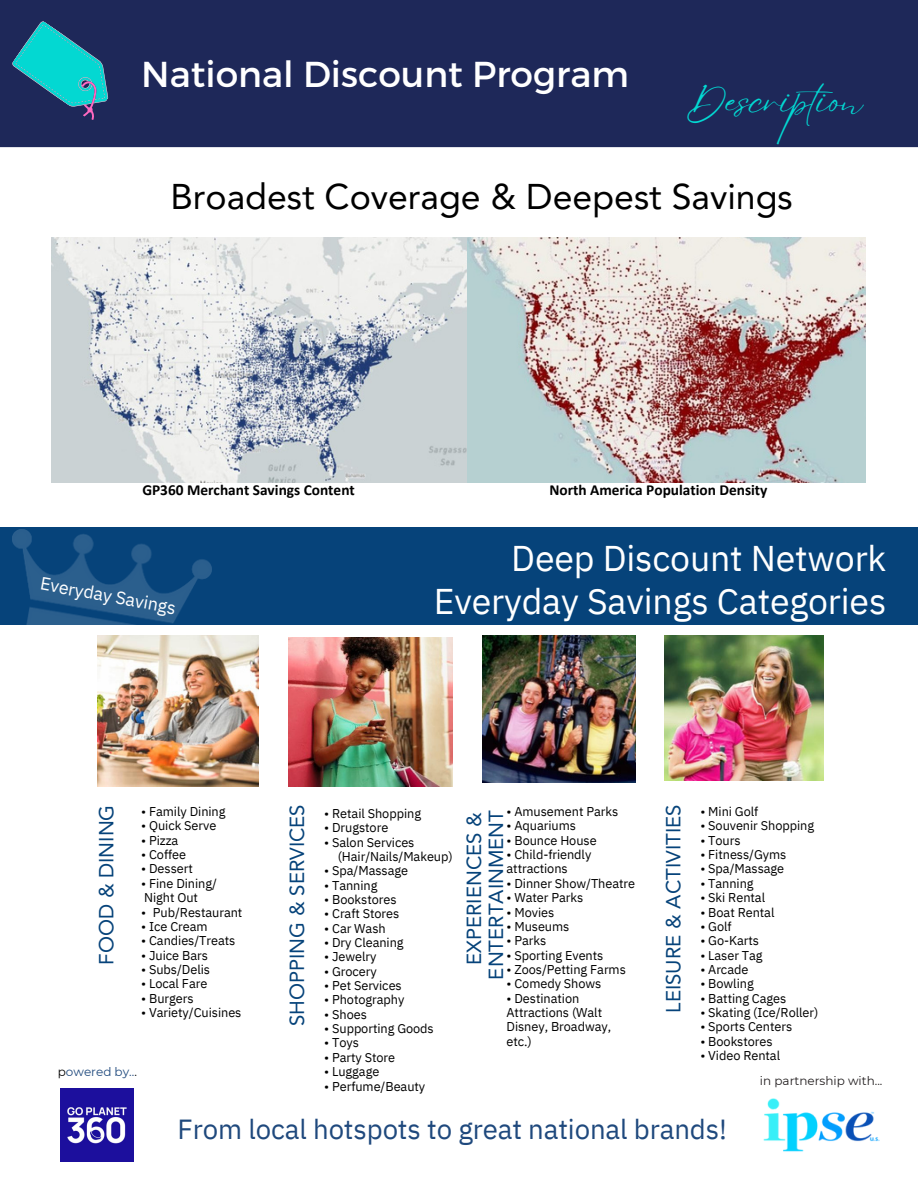
<style>
.page{position:relative;width:918px;height:1188px;background:#fff}
.page>*{position:absolute;margin:0;border:0;box-sizing:border-box;transform-origin:0 0}
.t1{font:38.1px "Eyesome Script";color:#03d8d2}
.t2{font:36px "Montserrat";color:#fff}
.t3{font:35.7px/42px "IBM Plex Sans";letter-spacing:-.005em;color:#fff;text-align:right}
.t4{font:35.7px "Avenir LT Pro";color:#000}
.t5{font:27.6px "IBM Plex Sans";letter-spacing:-.005em;color:#1f497d}
.t6{font:20.4px "Avenir LT Pro";color:#06437a}
.t7{font:17.85px "IBM Plex Sans";color:#fff}
.t8{font:700 15.3px "Calibri";color:#000}
.t9{font:12.75px/14.4px "IBM Plex Sans";letter-spacing:-.005em;color:#000}
.t10{font:12px "Montserrat";color:#231f20}
.t11{font:12px "Montserrat";color:#1f497d}
.s1{color:#000}
</style>
<div class="page">
<div style="left:0;top:0;width:918px;height:147px;background:#1e2859"></div>
<svg style="left:12px;top:21px;width:97px;height:99px"></svg>
<img style="left:61px;top:1089px;width:73px;height:73px">
<img style="left:51px;top:238px;width:815px;height:244px">
<img style="left:97px;top:635px;width:161px;height:151px">
<img style="left:288px;top:638px;width:164px;height:148px">
<img style="left:482px;top:635px;width:153px;height:148px">
<img style="left:665px;top:635px;width:158px;height:145px">
<div style="left:0;top:526px;width:918px;height:99px;background:#06437a"></div>
<img style="left:13px;top:529px;width:199px;height:96px">
<img style="left:763px;top:1098px;width:117px;height:54px">
<p class="t2" style="left:141px;top:51px;width:489px">National Discount Program</p>
<p class="t1" style="left:685px;top:76px;width:179px">Description</p>
<p class="t4" style="left:170px;top:182px;width:624px">Broadest Coverage &amp; Deepest Savings</p>
<p class="t8" style="left:142px;top:484px;width:214px">GP360 Merchant Savings Content</p>
<p class="t8" style="left:549px;top:484px;width:220px">North America Population Density</p>
<p class="t7" style="left:43px;top:572px;width:139px;rotate:10deg">Everyday Savings</p>
<p class="t3" style="left:434px;top:537px;width:454px">Deep Discount Network<br>Everyday Savings Categories</p>
<p class="t6" style="left:98px;top:965px;width:161px;rotate:-90deg">FOOD &amp; DINING</p>
<p class="t9" style="left:141px;top:804px;width:86px">• Family Dining</p>
<p class="t9" style="left:141px;top:818px;width:77px">• Quick Serve</p>
<p class="t9" style="left:141px;top:833px;width:39px">• Pizza</p>
<p class="t9" style="left:141px;top:847px;width:46px">• Coffee</p>
<p class="t9" style="left:141px;top:862px;width:53px">• Dessert</p>
<p class="t9" style="left:141px;top:876px;width:77px">• Fine Dining/</p>
<p class="t9" style="left:144px;top:890px;width:55px">Night Out</p>
<p class="t9" style="left:141px;top:905px;width:103px">• Pub/Restaurant</p>
<p class="t9" style="left:141px;top:919px;width:68px">• Ice Cream</p>
<p class="t9" style="left:141px;top:933px;width:96px">• Candies/Treats</p>
<p class="t9" style="left:141px;top:948px;width:68px">• Juice Bars</p>
<p class="t9" style="left:141px;top:962px;width:70px">• Subs/Delis</p>
<p class="t9" style="left:141px;top:976px;width:68px">• Local Fare</p>
<p class="t9" style="left:141px;top:991px;width:54px">• Burgers</p>
<p class="t9" style="left:141px;top:1005px;width:102px">• Variety/Cuisines</p>
<p class="t11" style="left:58px;top:1064px;width:81px"><span class="s1">p</span>owered by..<span class="s1">.</span></p>
<p class="t6" style="left:289px;top:1026px;width:223px;rotate:-90deg">SHOPPING &amp; SERVICES</p>
<p class="t9" style="left:324px;top:806px;width:98px">• Retail Shopping</p>
<p class="t9" style="left:324px;top:820px;width:66px">• Drugstore</p>
<p class="t9" style="left:324px;top:835px;width:92px">• Salon Services</p>
<p class="t9" style="left:338px;top:849px;width:117px">(Hair/Nails/Makeup)</p>
<p class="t9" style="left:324px;top:863px;width:85px">• Spa/Massage</p>
<p class="t9" style="left:324px;top:878px;width:55px">• Tanning</p>
<p class="t9" style="left:324px;top:892px;width:74px">• Bookstores</p>
<p class="t9" style="left:324px;top:906px;width:77px">• Craft Stores</p>
<p class="t9" style="left:324px;top:921px;width:63px">• Car Wash</p>
<p class="t9" style="left:324px;top:935px;width:81px">• Dry Cleaning</p>
<p class="t9" style="left:324px;top:949px;width:54px">• Jewelry</p>
<p class="t9" style="left:324px;top:964px;width:54px">• Grocery</p>
<p class="t9" style="left:324px;top:978px;width:79px">• Pet Services</p>
<p class="t9" style="left:324px;top:992px;width:82px">• Photography</p>
<p class="t9" style="left:324px;top:1007px;width:44px">• Shoes</p>
<p class="t9" style="left:324px;top:1021px;width:111px">• Supporting Goods</p>
<p class="t9" style="left:324px;top:1036px;width:36px">• Toys</p>
<p class="t9" style="left:324px;top:1050px;width:73px">• Party Store</p>
<p class="t9" style="left:324px;top:1064px;width:57px">• Luggage</p>
<p class="t9" style="left:324px;top:1079px;width:103px">• Perfume/Beauty</p>
<p class="t6" style="left:466px;top:965px;width:155px;rotate:-90deg">EXPERIENCES &amp;</p>
<p class="t6" style="left:488px;top:980px;width:171px;rotate:-90deg">ENTERTAINMENT</p>
<p class="t9" style="left:507px;top:804px;width:113px">• Amusement Parks</p>
<p class="t9" style="left:507px;top:818px;width:71px">• Aquariums</p>
<p class="t9" style="left:507px;top:833px;width:92px">• Bounce House</p>
<p class="t9" style="left:507px;top:847px;width:86px">• Child-friendly</p>
<p class="t9" style="left:507px;top:862px;width:63px">attractions</p>
<p class="t9" style="left:507px;top:876px;width:130px">• Dinner Show/Theatre</p>
<p class="t9" style="left:507px;top:890px;width:78px">• Water Parks</p>
<p class="t9" style="left:507px;top:905px;width:49px">• Movies</p>
<p class="t9" style="left:507px;top:919px;width:64px">• Museums</p>
<p class="t9" style="left:507px;top:933px;width:41px">• Parks</p>
<p class="t9" style="left:507px;top:948px;width:98px">• Sporting Events</p>
<p class="t9" style="left:507px;top:962px;width:121px">• Zoos/Petting Farms</p>
<p class="t9" style="left:507px;top:976px;width:96px">• Comedy Shows</p>
<p class="t9" style="left:507px;top:991px;width:97px">• Destination<br>Attractions (Walt</p>
<p class="t9" style="left:507px;top:1019px;width:106px">Disney, Broadway,</p>
<p class="t9" style="left:507px;top:1034px;width:27px">etc.)</p>
<p class="t6" style="left:665px;top:1013px;width:209px;rotate:-90deg">LEISURE &amp; ACTIVITIES</p>
<p class="t9" style="left:700px;top:804px;width:59px">• Mini Golf</p>
<p class="t9" style="left:700px;top:818px;width:115px">• Souvenir Shopping</p>
<p class="t9" style="left:700px;top:833px;width:42px">• Tours</p>
<p class="t9" style="left:700px;top:847px;width:88px">• Fitness/Gyms</p>
<p class="t9" style="left:700px;top:862px;width:85px">• Spa/Massage</p>
<p class="t9" style="left:700px;top:876px;width:55px">• Tanning</p>
<p class="t9" style="left:700px;top:890px;width:66px">• Ski Rental</p>
<p class="t9" style="left:700px;top:905px;width:76px">• Boat Rental</p>
<p class="t9" style="left:700px;top:919px;width:33px">• Golf</p>
<p class="t9" style="left:700px;top:933px;width:60px">• Go-Karts</p>
<p class="t9" style="left:700px;top:948px;width:64px">• Laser Tag</p>
<p class="t9" style="left:700px;top:962px;width:50px">• Arcade</p>
<p class="t9" style="left:700px;top:976px;width:55px">• Bowling</p>
<p class="t9" style="left:700px;top:991px;width:88px">• Batting Cages</p>
<p class="t9" style="left:700px;top:1005px;width:120px">• Skating (Ice/Roller)</p>
<p class="t9" style="left:700px;top:1019px;width:93px">• Sports Centers</p>
<p class="t9" style="left:700px;top:1034px;width:74px">• Bookstores</p>
<p class="t9" style="left:700px;top:1048px;width:81px">• Video Rental</p>
<p class="t10" style="left:760px;top:1073px;width:124px">in partnership with...</p>
<p class="t5" style="left:178px;top:1110px;width:551px">From local hotspots to great national brands!</p>
</div>
